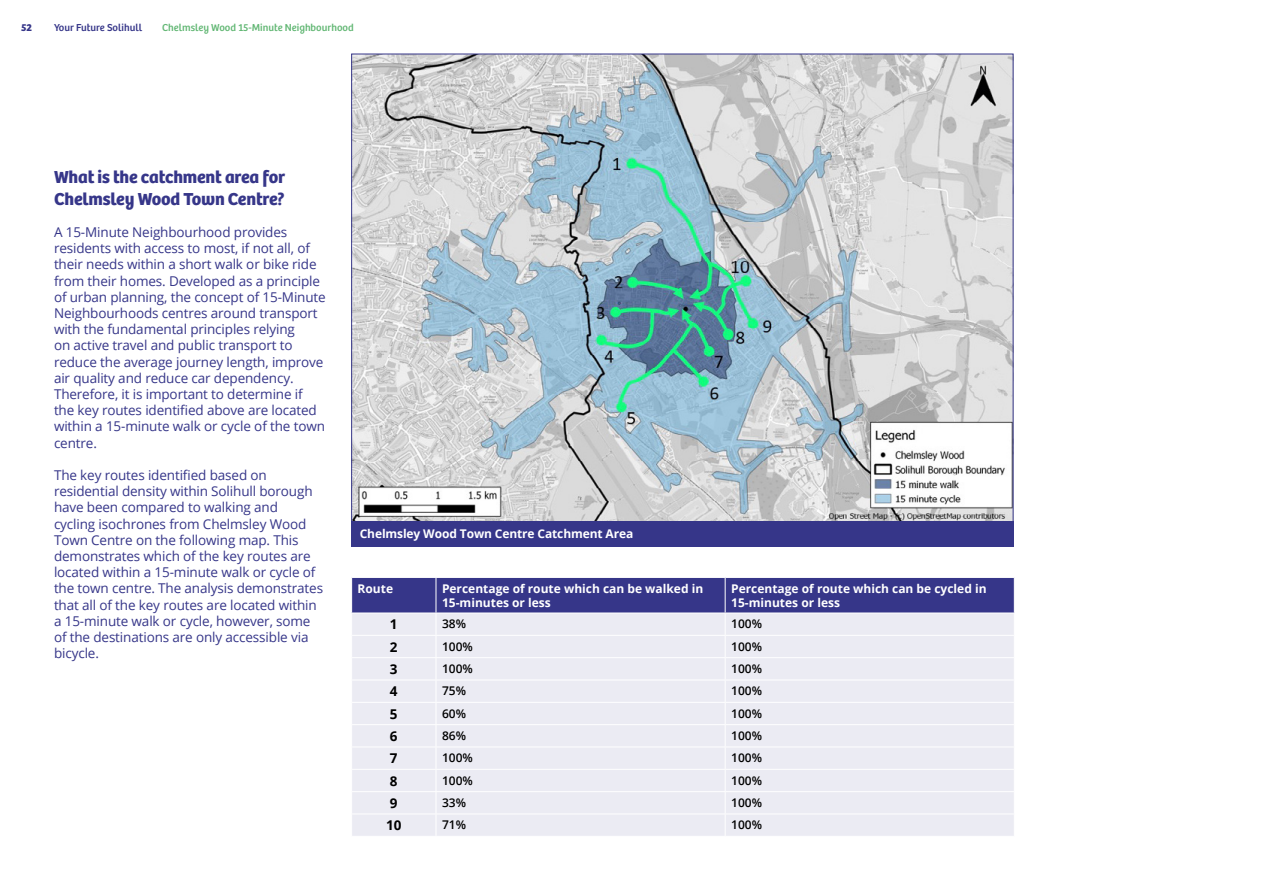
<style>
.page{position:relative;width:1263px;height:893px;background:#fff}
.page>*{position:absolute;margin:0;border:0;box-sizing:border-box;transform-origin:0 0}
.t1{font:700 18px/21.6px "Bree";letter-spacing:-.01em;color:#363689}
.t2{font:13.5px/16.2px "Open Sans";letter-spacing:-.01em;color:#363689}
.t3{font:700 13.5px "Open Sans";color:#000}
.t4{font:700 12px/14.4px "Open Sans";color:#fff}
.t5{font:600 12px "Open Sans";color:#000}
.t6{font:10.5px "Bree";color:#62b774}
.t7{font:10.5px "Bree";color:#363689}
.t8{font:700 10.5px "Bree";color:#363689}
</style>
<div class="page">
<svg style="left:351px;top:577px;width:664px;height:259px;background:#d3d3e5"></svg>
<img style="left:353px;top:56px;width:658px;height:465px">
<div style="left:351px;top:521px;width:662px;height:25px;background:#363689"></div>
<p class="t8" style="left:21px;top:19px;width:12px">52</p>
<p class="t7" style="left:54px;top:19px;width:90px">Your Future Solihull</p>
<p class="t6" style="left:162px;top:19px;width:193px">Chelmsley Wood 15-Minute Neighbourhood</p>
<h1 class="t1" style="left:54px;top:165px;width:233px">What is the catchment area for<br>Chelmsley Wood Town Centre?</h1>
<p class="t2" style="left:54px;top:224px;width:273px">A 15-Minute Neighbourhood provides residents with access to most, if not all, of their needs within a short walk or bike ride from their homes. Developed as a principle of urban planning, the concept of 15-Minute Neighbourhoods centres around transport with the fundamental principles relying<br>on active travel and public transport to reduce the average journey length, improve air quality and reduce car dependency.<br>Therefore, it is important to determine if the key routes identified above are located within a 15-minute walk or cycle of the town centre.</p>
<p class="t2" style="left:54px;top:467px;width:271px">The key routes identified based on residential density within Solihull borough have been compared to walking and<br>cycling isochrones from Chelmsley Wood Town Centre on the following map. This demonstrates which of the key routes are located within a 15-minute walk or cycle of the town centre. The analysis demonstrates that all of the key routes are located within a 15-minute walk or cycle, however, some of the destinations are only accessible via bicycle.</p>
<p class="t4" style="left:360px;top:526px;width:275px">Chelmsley Wood Town Centre Catchment Area</p>
<p class="t4" style="left:358px;top:581px;width:37px">Route</p>
<p class="t4" style="left:442px;top:581px;width:263px">Percentage of route which can be walked in<br>15-minutes or less</p>
<p class="t4" style="left:731px;top:581px;width:257px">Percentage of route which can be cycled in<br>15-minutes or less</p>
<p class="t3" style="left:390px;top:615px;width:9px">1</p>
<p class="t5" style="left:442px;top:616px;width:26px">38%</p>
<p class="t5" style="left:731px;top:616px;width:32px">100%</p>
<p class="t3" style="left:390px;top:637px;width:9px">2</p>
<p class="t5" style="left:442px;top:638px;width:32px">100%</p>
<p class="t5" style="left:731px;top:638px;width:32px">100%</p>
<p class="t3" style="left:390px;top:660px;width:9px">3</p>
<p class="t5" style="left:442px;top:660px;width:32px">100%</p>
<p class="t5" style="left:731px;top:660px;width:32px">100%</p>
<p class="t3" style="left:390px;top:682px;width:9px">4</p>
<p class="t5" style="left:442px;top:683px;width:26px">75%</p>
<p class="t5" style="left:731px;top:683px;width:32px">100%</p>
<p class="t3" style="left:390px;top:704px;width:9px">5</p>
<p class="t5" style="left:442px;top:705px;width:26px">60%</p>
<p class="t5" style="left:731px;top:705px;width:32px">100%</p>
<p class="t3" style="left:390px;top:726px;width:9px">6</p>
<p class="t5" style="left:442px;top:727px;width:26px">86%</p>
<p class="t5" style="left:731px;top:727px;width:32px">100%</p>
<p class="t3" style="left:390px;top:749px;width:9px">7</p>
<p class="t5" style="left:442px;top:750px;width:32px">100%</p>
<p class="t5" style="left:731px;top:750px;width:32px">100%</p>
<p class="t3" style="left:390px;top:771px;width:9px">8</p>
<p class="t5" style="left:442px;top:772px;width:32px">100%</p>
<p class="t5" style="left:731px;top:772px;width:32px">100%</p>
<p class="t3" style="left:390px;top:793px;width:9px">9</p>
<p class="t5" style="left:442px;top:794px;width:26px">33%</p>
<p class="t5" style="left:731px;top:794px;width:32px">100%</p>
<p class="t3" style="left:386px;top:816px;width:17px">10</p>
<p class="t5" style="left:442px;top:817px;width:26px">71%</p>
<p class="t5" style="left:731px;top:817px;width:32px">100%</p>
</div>
